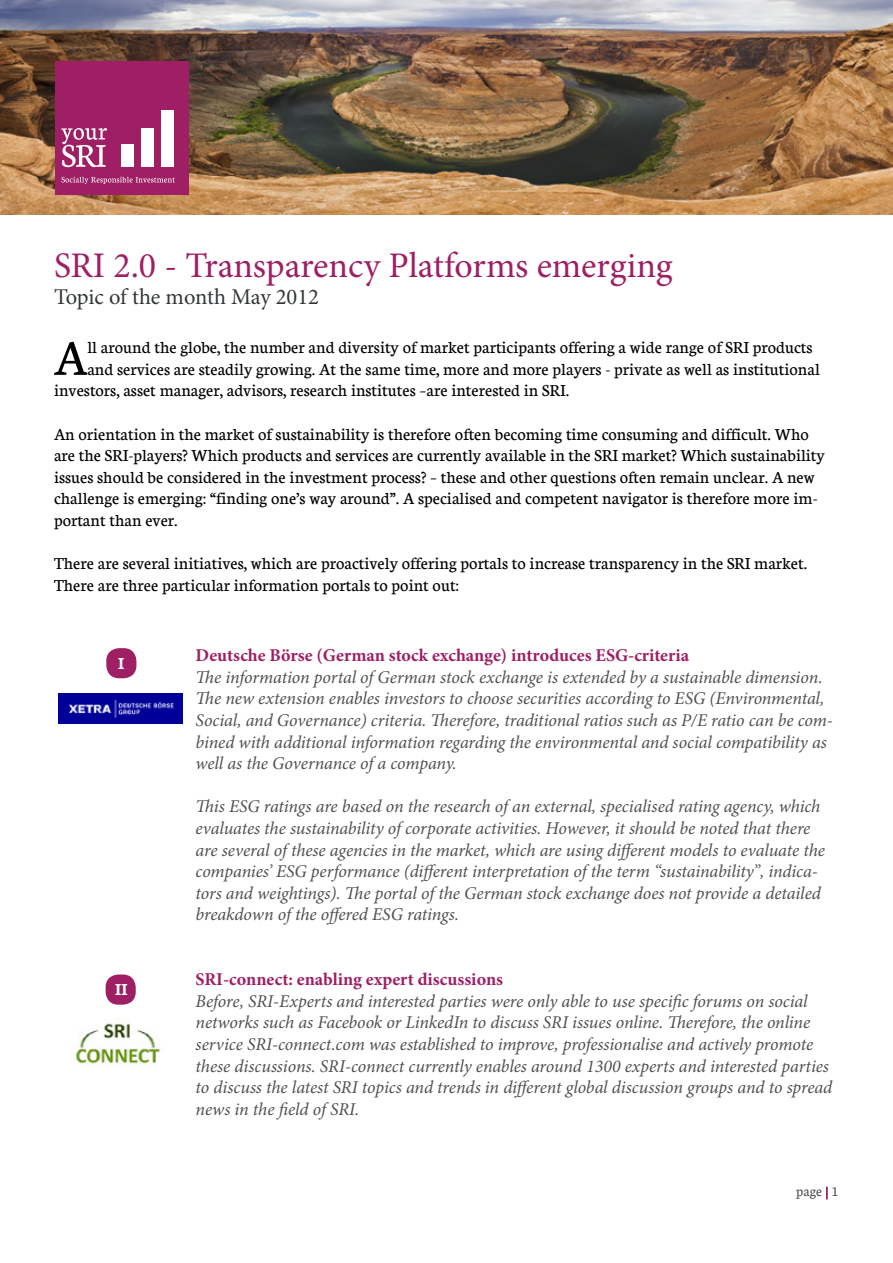
<style>
.page{position:relative;width:893px;height:1263px;background:#fff}
.page>*{position:absolute;margin:0;border:0;box-sizing:border-box;transform-origin:0 0}
.t1{font:53.55px "Neuton";color:#000}
.t2{font:36px "Minion Pro";letter-spacing:-.005em;color:#9e1f63}
.t3{font:22.5px "Minion Pro";letter-spacing:-.01em;color:#333739}
.t4{font:italic 18px/21.6px "Minion Pro";letter-spacing:-.01em;color:#4f5052}
.t5{font:18px/21.6px "Neuton";color:#000}
.t6{font:700 18px "Minion Pro";color:#9e1f63}
.t7{font:700 18px "Neuton";color:#fff}
.t8{font:15px "Neuton";color:#4f5052}
</style>
<div class="page">
<img style="left:0;top:0;width:893px;height:214px">
<div style="left:56px;top:62px;width:133px;height:133px;background:#9e1f63"></div>
<svg style="left:61px;top:177px;width:114px;height:7px"></svg>
<div style="left:121px;top:144px;width:12px;height:22px;background:#fff"></div>
<div style="left:141px;top:128px;width:13px;height:38px;background:#fff"></div>
<div style="left:162px;top:110px;width:12px;height:56px;background:#fff"></div>
<svg style="left:61px;top:128px;width:46px;height:39px"></svg>
<div style="left:106px;top:648px;width:30px;height:30px;background:#9e1f63;border-radius:13px"></div>
<div style="left:106px;top:974px;width:30px;height:31px;background:#9e1f63;border-radius:13px"></div>
<img style="left:59px;top:693px;width:124px;height:30px">
<img style="left:76px;top:1019px;width:85px;height:45px">
<svg style="left:826px;top:1187px;width:2px;height:12px"></svg>
<h2 class="t2" style="left:54px;top:241px;width:620px">SRI 2.0 - Transparency Platforms emerging</h2>
<p class="t3" style="left:54px;top:282px;width:266px">Topic of the month May 2012</p>
<h1 class="t1" style="left:54px;top:326px;width:35px">A</h1>
<p class="t5" style="left:87px;top:336px;width:727px">ll around the globe, the number and diversity of market participants offering a wide range of SRI products</p>
<p class="t5" style="left:87px;top:358px;width:734px">and services are steadily growing. At the same time, more and more players - private as well as institutional</p>
<p class="t5" style="left:54px;top:379px;width:517px">investors, asset manager, advisors, research institutes –are interested in SRI.</p>
<p class="t5" style="left:54px;top:422px;width:772px">An orientation in the market of sustainability is therefore often becoming time consuming and difficult. Who are the SRI-players? Which products and services are currently available in the SRI market? Which sustainability issues should be considered in the investment process? – these and other questions often remain unclear. A new challenge is emerging: “finding one’s way around”. A specialised and competent navigator is therefore more im&shy;portant than ever.</p>
<p class="t5" style="left:54px;top:552px;width:755px">There are several initiatives, which are proactively offering portals to increase transparency in the SRI market.<br>There are three particular information portals to point out:</p>
<p class="t7" style="left:118px;top:651px;width:8px">I</p>
<p class="t7" style="left:115px;top:978px;width:14px">II</p>
<p class="t6" style="left:196px;top:643px;width:495px">Deutsche Börse (German stock exchange) introduces ESG-criteria</p>
<p class="t4" style="left:196px;top:666px;width:639px">The information portal of German stock exchange is extended by a sustainable dimension.<br>The new extension enables investors to choose securities according to ESG (Environmental, Social, and Governance) criteria. Therefore, traditional ratios such as P/E ratio can be com&shy;bined with additional information regarding the environmental and social compatibility as well as the Governance of a company.</p>
<p class="t4" style="left:196px;top:796px;width:631px">This ESG ratings are based on the research of an external, specialised rating agency, which evaluates the sustainability of corporate activities. However, it should be noted that there are several of these agencies in the market, which are using different models to evaluate the companies’ ESG performance (different interpretation of the term “sustainability”, indica&shy;tors and weightings). The portal of the German stock exchange does not provide a detailed breakdown of the offered ESG ratings.</p>
<p class="t6" style="left:196px;top:967px;width:309px">SRI-connect: enabling expert discussions</p>
<p class="t4" style="left:196px;top:990px;width:638px">Before, SRI-Experts and interested parties were only able to use specific forums on social networks such as Facebook or LinkedIn to discuss SRI issues online. Therefore, the online service SRI-connect.com was established to improve, professionalise and actively promote these discussions. SRI-connect currently enables around 1300 experts and interested parties to discuss the latest SRI topics and trends in different global discussion groups and to spread news in the field of SRI.</p>
<p class="t8" style="left:796px;top:1182px;width:44px">page 1</p>
</div>
